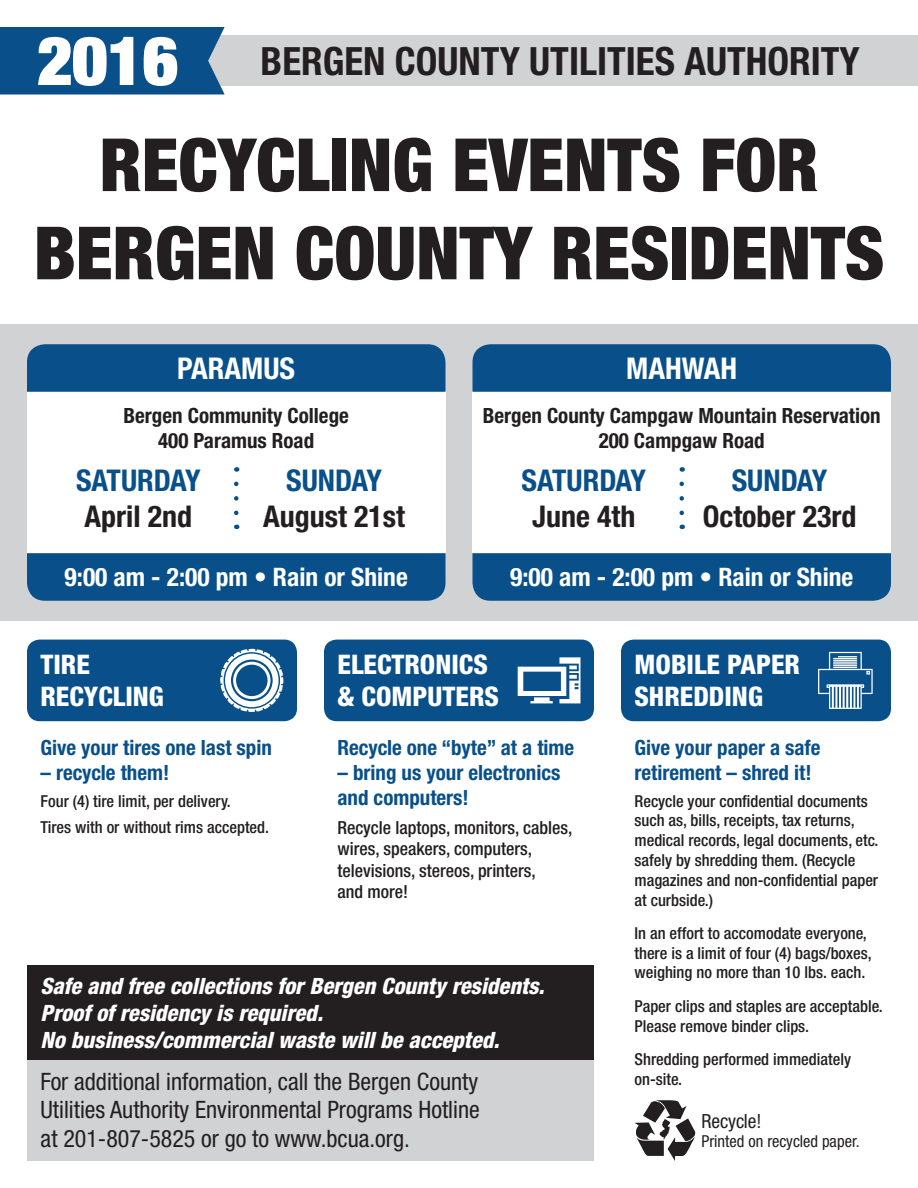
<style>
.page{position:relative;width:918px;height:1188px;background:#fff}
.page>*{position:absolute;margin:0;border:0;box-sizing:border-box;transform-origin:0 0}
.t1{font:900 condensed 73.5px/88.2px "Helvetica Neue LT Std";color:#231f20;text-align:center}
.t2{font:900 condensed 67.95px "Helvetica Neue LT Std";color:#fff}
.t3{font:700 condensed 39px "Helvetica Neue LT Std";color:#231f20}
.t4{font:700 condensed 30px "Helvetica Neue LT Std";color:#231f20}
.t5{font:700 condensed 30px "Helvetica Neue LT Std";color:#09508b}
.t6{font:700 condensed 30px "Helvetica Neue LT Std";color:#fff}
.t7{font:800 condensed 27px/31.5px "Helvetica Neue LT Std";color:#fff}
.t8{font:700 condensed 25.5px "Helvetica Neue LT Std";color:#fff}
.t9{font:condensed 24px/28.8px "Helvetica Neue LT Std";color:#231f20}
.t10{font:italic 800 condensed 22.5px "Helvetica Neue LT Std";color:#fff}
.t11{font:700 condensed 21px/25.2px "Helvetica Neue LT Std";color:#09508b}
.t12{font:700 condensed 21px "Helvetica Neue LT Std";color:#231f20}
.t13{font:condensed 19.5px "Helvetica Neue LT Std";color:#231f20}
.t14{font:500 condensed 18px/21.6px "Helvetica Neue LT Std";color:#231f20}
.t15{font:500 condensed 16.5px/19.8px "Helvetica Neue LT Std";color:#231f20}
.t16{font:condensed 16.5px "Helvetica Neue LT Std";color:#231f20}
</style>
<div class="page">
<div style="left:27px;top:640px;width:270px;height:81px;background:#09508b;border-radius:13px"></div>
<div style="left:324px;top:640px;width:270px;height:81px;background:#09508b;border-radius:13px"></div>
<div style="left:621px;top:640px;width:270px;height:81px;background:#09508b;border-radius:13px"></div>
<div style="left:206px;top:36px;width:712px;height:50px;background:#d1d2d4"></div>
<div style="left:0;top:27px;width:225px;height:67px;background:#09508b"></div>
<div style="left:0;top:324px;width:918px;height:297px;background:#d1d2d4"></div>
<div style="left:27px;top:392px;width:419px;height:161px;background:#fff"></div>
<div style="left:472px;top:392px;width:419px;height:161px;background:#fff"></div>
<div style="left:27px;top:344px;width:419px;height:48px;background:#09508b"></div>
<div style="left:472px;top:344px;width:419px;height:48px;background:#09508b"></div>
<div style="left:27px;top:553px;width:419px;height:48px;background:#09508b"></div>
<div style="left:472px;top:553px;width:419px;height:48px;background:#09508b"></div>
<svg style="left:234px;top:484px;width:4px;height:45px"></svg>
<svg style="left:680px;top:484px;width:4px;height:45px"></svg>
<svg style="left:220px;top:649px;width:64px;height:63px"></svg>
<svg style="left:518px;top:657px;width:62px;height:46px"></svg>
<svg style="left:818px;top:652px;width:55px;height:57px"></svg>
<svg style="left:635px;top:1100px;width:60px;height:61px"></svg>
<div style="left:27px;top:1060px;width:567px;height:101px;background:#d1d2d4"></div>
<div style="left:27px;top:965px;width:567px;height:95px;background:#231f20"></div>
<p class="t2" style="left:37px;top:17px;width:143px">2016</p>
<p class="t3" style="left:261px;top:37px;width:601px">BERGEN COUNTY UTILITIES AUTHORITY</p>
<p class="t1" style="left:34px;top:120px;width:852px">RECYCLING EVENTS FOR<br>BERGEN COUNTY RESIDENTS</p>
<p class="t6" style="left:177px;top:350px;width:119px">PARAMUS</p>
<p class="t12" style="left:124px;top:403px;width:227px">Bergen Community College</p>
<p class="t12" style="left:158px;top:428px;width:158px">400 Paramus Road</p>
<p class="t5" style="left:76px;top:462px;width:126px">SATURDAY</p>
<p class="t4" style="left:85px;top:498px;width:109px">April 2nd</p>
<p class="t5" style="left:286px;top:462px;width:97px">SUNDAY</p>
<p class="t4" style="left:263px;top:498px;width:144px">August 21st</p>
<p class="t6" style="left:626px;top:350px;width:113px">MAHWAH</p>
<p class="t12" style="left:483px;top:403px;width:399px">Bergen County Campgaw Mountain Reservation</p>
<p class="t12" style="left:599px;top:428px;width:168px">200 Campgaw Road</p>
<p class="t5" style="left:522px;top:462px;width:126px">SATURDAY</p>
<p class="t4" style="left:532px;top:498px;width:105px">June 4th</p>
<p class="t5" style="left:732px;top:462px;width:97px">SUNDAY</p>
<p class="t4" style="left:703px;top:498px;width:155px">October 23rd</p>
<p class="t8" style="left:65px;top:562px;width:345px">9:00 am - 2:00 pm • Rain or Shine</p>
<p class="t8" style="left:510px;top:562px;width:345px">9:00 am - 2:00 pm • Rain or Shine</p>
<p class="t7" style="left:40px;top:648px;width:51px">TIRE</p>
<p class="t7" style="left:40px;top:680px;width:125px">RECYCLING</p>
<p class="t7" style="left:338px;top:648px;width:163px">ELECTRONICS &amp; COMPUTERS</p>
<p class="t7" style="left:634px;top:648px;width:167px">MOBILE PAPER<br>SHREDDING</p>
<p class="t11" style="left:40px;top:734px;width:233px">Give your tires one last spin</p>
<p class="t11" style="left:40px;top:760px;width:130px">– recycle them!</p>
<p class="t15" style="left:40px;top:791px;width:192px">Four (4) tire limit, per delivery.</p>
<p class="t15" style="left:40px;top:817px;width:230px">Tires with or without rims accepted.</p>
<p class="t11" style="left:338px;top:734px;width:238px">Recycle one “byte” at a time</p>
<p class="t11" style="left:338px;top:760px;width:224px">– bring us your electronics and computers!</p>
<p class="t14" style="left:338px;top:816px;width:236px">Recycle laptops, monitors, cables, wires, speakers, computers, televisions, stereos, printers,<br>and more!</p>
<p class="t10" style="left:40px;top:972px;width:505px">Safe and free collections for Bergen County residents.</p>
<p class="t10" style="left:40px;top:999px;width:284px">Proof of residency is required.</p>
<p class="t10" style="left:40px;top:1026px;width:460px">No business/commercial waste will be accepted.</p>
<p class="t9" style="left:40px;top:1067px;width:441px">For additional information, call the Bergen County<br>Utilities Authority Environmental Programs Hotline</p>
<p class="t9" style="left:40px;top:1124px;width:371px">at 201-807-5825 or go to www.bcua.org.</p>
<p class="t11" style="left:634px;top:734px;width:188px">Give your paper a safe retirement – shred it!</p>
<p class="t15" style="left:634px;top:791px;width:246px">Recycle your confidential documents such as, bills, receipts, tax returns, medical records, legal documents, etc. safely by shredding them. (Recycle magazines and non-confidential paper at curbside.)</p>
<p class="t15" style="left:634px;top:923px;width:239px">In an effort to accomodate everyone, there is a limit of four (4) bags/boxes, weighing no more than 10 lbs. each.</p>
<p class="t15" style="left:634px;top:996px;width:250px">Paper clips and staples are acceptable.<br>Please remove binder clips.</p>
<p class="t15" style="left:634px;top:1049px;width:218px">Shredding performed immediately on-site.</p>
<p class="t13" style="left:701px;top:1110px;width:62px">Recycle!</p>
<p class="t16" style="left:701px;top:1132px;width:160px">Printed on recycled paper.</p>
</div>
